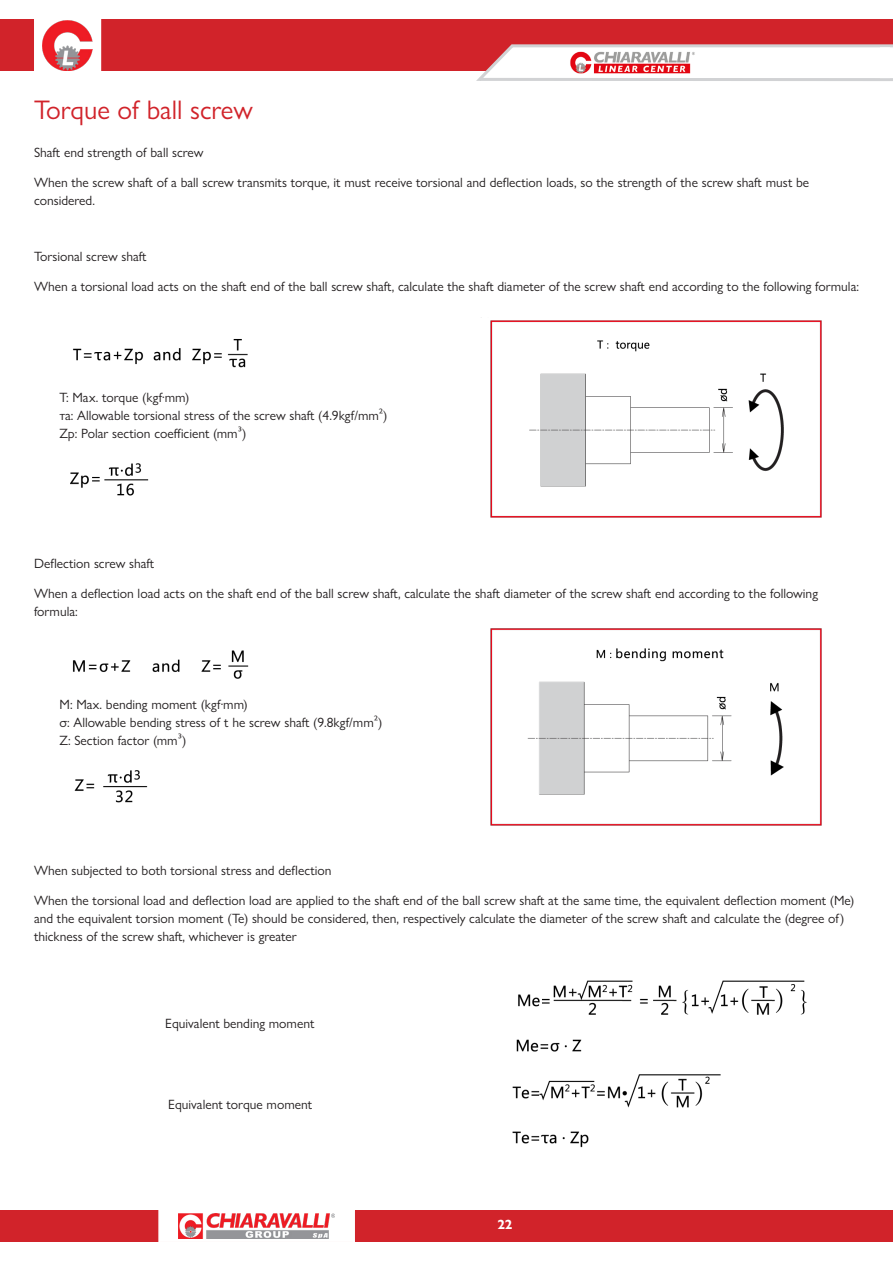
<style>
.page{position:relative;width:893px;height:1263px;background:#fff}
.page>*{position:absolute;margin:0;border:0;box-sizing:border-box;transform-origin:0 0}
.TitoloGrande{font:27px "Gill Sans Nova";letter-spacing:-.01em;color:#d1232a}
.t1{font:13.5px/18px "Gill Sans Nova";color:#231f20}
.t2{font:700 13.5px "Gill Sans Nova";color:#fff}
</style>
<div class="page">
<div style="left:0;top:1210px;width:893px;height:32px;background:#d1232a"></div>
<div style="left:0;top:19px;width:893px;height:52px;background:#d1232a"></div>
<svg style="left:158px;top:1210px;width:197px;height:32px;background:#f8efef"></svg>
<img style="left:179px;top:1214px;width:155px;height:24px">
<svg style="left:476px;top:44px;width:417px;height:37px"></svg>
<img style="left:567px;top:48px;width:131px;height:29px">
<div style="left:34px;top:19px;width:67px;height:53px;background:#fff"></div>
<img style="left:43px;top:21px;width:50px;height:49px">
<img style="left:70px;top:339px;width:178px;height:157px">
<img style="left:481px;top:317px;width:341px;height:201px">
<img style="left:490px;top:628px;width:332px;height:198px">
<img style="left:72px;top:650px;width:177px;height:153px">
<img style="left:512px;top:980px;width:295px;height:168px">
<p class="TitoloGrande" style="left:34px;top:93px;width:220px">Torque of ball screw</p>
<p class="t1" style="left:34px;top:143px;width:171px">Shaft end strength of ball screw</p>
<p class="t1" style="left:34px;top:173px;width:777px">When the screw shaft of a ball screw transmits torque, it must receive torsional and deflection loads, so the strength of the screw shaft must be considered.</p>
<p class="t1" style="left:34px;top:247px;width:114px">Torsional screw shaft</p>
<p class="t1" style="left:34px;top:277px;width:826px">When a torsional load acts on the shaft end of the ball screw shaft, calculate the shaft diameter of the screw shaft end according to the following formula:</p>
<p class="t1" style="left:59px;top:388px;width:131px">T: Max. torque (kgf·mm)</p>
<p class="t1" style="left:59px;top:406px;width:330px">τa: Allowable torsional stress of the screw shaft (4.9kgf/mm²)</p>
<p class="t1" style="left:59px;top:424px;width:188px">Zp: Polar section coefficient (mm³)</p>
<p class="t1" style="left:34px;top:554px;width:122px">Deflection screw shaft</p>
<p class="t1" style="left:34px;top:584px;width:785px">When a deflection load acts on the shaft end of the ball screw shaft, calculate the shaft diameter of the screw shaft end according to the following formula:</p>
<p class="t1" style="left:59px;top:695px;width:190px">M: Max. bending moment (kgf·mm)</p>
<p class="t1" style="left:59px;top:713px;width:325px">σ: Allowable bending stress of t he screw shaft (9.8kgf/mm²)</p>
<p class="t1" style="left:59px;top:731px;width:128px">Z: Section factor (mm³)</p>
<p class="t1" style="left:34px;top:861px;width:299px">When subjected to both torsional stress and deflection</p>
<p class="t1" style="left:34px;top:891px;width:822px">When the torsional load and deflection load are applied to the shaft end of the ball screw shaft at the same time, the equivalent deflection moment (Me) and the equivalent torsion moment (Te) should be considered, then, respectively calculate the diameter of the screw shaft and calculate the (degree of) thickness of the screw shaft, whichever is greater</p>
<p class="t1" style="left:165px;top:1014px;width:151px">Equivalent bending moment</p>
<p class="t1" style="left:168px;top:1095px;width:145px">Equivalent torque moment</p>
<p class="t2" style="left:497px;top:1216px;width:17px">22</p>
</div>
